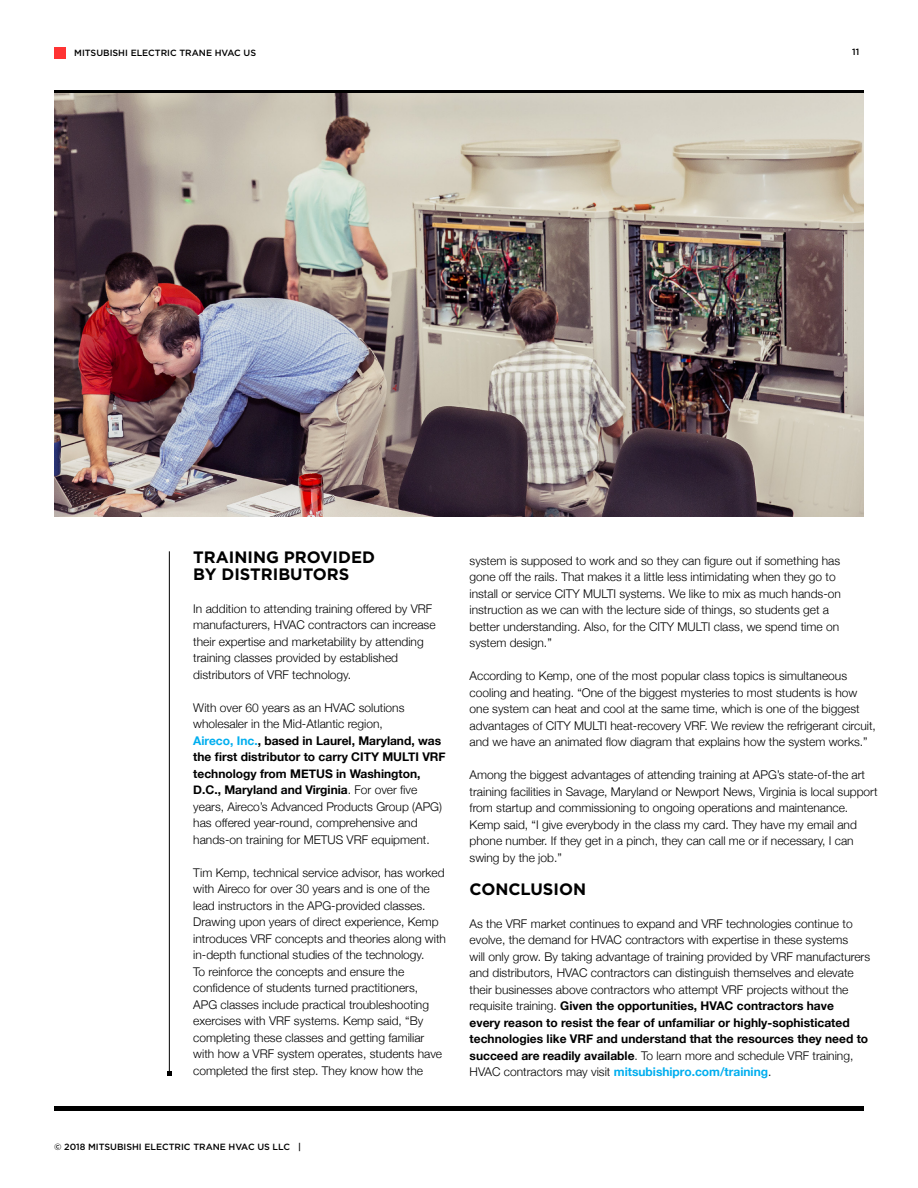
<style>
.page{position:relative;width:918px;height:1188px;background:#fff}
.page>*{position:absolute;margin:0;border:0;box-sizing:border-box;transform-origin:0 0}
.t1{font:700 16.5px/16.5px "Gotham HTF";color:#000}
.t2{font:300 12px/16.5px "Helvetica Neue";color:#000}
.t3{font:500 9px "Gotham HTF";color:#000}
.s1{font-weight:700;color:#00aeef}
.s2{font-weight:700}
</style>
<div class="page">
<hr style="left:54px;top:1107px;width:810px;height:4px;background:#000">
<div style="left:54px;top:90px;width:810px;height:5px;background:#000"></div>
<div style="left:54px;top:47px;width:11px;height:11px;background:#f33"></div>
<img style="left:54px;top:93px;width:810px;height:423px">
<hr style="left:169px;top:551px;width:1px;height:525px;background:#000">
<svg style="left:167px;top:1071px;width:4px;height:4px"></svg>
<p class="t3" style="left:74px;top:48px;width:183px">MITSUBISHI ELECTRIC TRANE HVAC US</p>
<p class="t3" style="left:852px;top:46px;width:9px">11</p>
<h1 class="t1" style="left:193px;top:549px;width:183px">TRAINING PROVIDED<br>BY DISTRIBUTORS</h1>
<p class="t2" style="left:193px;top:600px;width:244px">In addition to attending training offered by VRF manufacturers, HVAC contractors can increase their expertise and marketability by attending training classes provided by established distributors of VRF technology.</p>
<p class="t2" style="left:193px;top:699px;width:254px">With over 60 years as an HVAC solutions wholesaler in the Mid-Atlantic region,<br><span class="s1">Aireco, Inc.</span><span class="s2">, based in Laurel, Maryland, was the first distributor to carry CITY MULTI VRF technology from METUS in Washington, D.C., Maryland and Virginia</span>. For over five years, Aireco’s Advanced Products Group (APG) has offered year-round, comprehensive and hands-on training for METUS VRF equipment.</p>
<p class="t2" style="left:193px;top:864px;width:254px">Tim Kemp, technical service advisor, has worked with Aireco for over 30 years and is one of the lead instructors in the APG-provided classes.<br>Drawing upon years of direct experience, Kemp introduces VRF concepts and theories along with in-depth functional studies of the technology.<br>To reinforce the concepts and ensure the confidence of students turned practitioners,<br>APG classes include practical troubleshooting exercises with VRF systems. Kemp said, “By completing these classes and getting familiar with how a VRF system operates, students have completed the first step. They know how the</p>
<p class="t2" style="left:470px;top:552px;width:373px">system is supposed to work and so they can figure out if something has gone off the rails. That makes it a little less intimidating when they go to install or service CITY MULTI systems. We like to mix as much hands-on instruction as we can with the lecture side of things, so students get a better understanding. Also, for the CITY MULTI class, we spend time on system design.”</p>
<p class="t2" style="left:470px;top:667px;width:408px">According to Kemp, one of the most popular class topics is simultaneous cooling and heating. “One of the biggest mysteries to most students is how one system can heat and cool at the same time, which is one of the biggest advantages of CITY MULTI heat-recovery VRF. We review the refrigerant circuit, and we have an animated flow diagram that explains how the system works.”</p>
<p class="t2" style="left:470px;top:766px;width:410px">Among the biggest advantages of attending training at APG’s state-of-the art training facilities in Savage, Maryland or Newport News, Virginia is local support from startup and commissioning to ongoing operations and maintenance.<br>Kemp said, “I give everybody in the class my card. They have my email and phone number. If they get in a pinch, they can call me or if necessary, I can swing by the job.”</p>
<h1 class="t1" style="left:470px;top:880px;width:118px">CONCLUSION</h1>
<p class="t2" style="left:470px;top:915px;width:402px">As the VRF market continues to expand and VRF technologies continue to evolve, the demand for HVAC contractors with expertise in these systems<br>will only grow. By taking advantage of training provided by VRF manufacturers and distributors, HVAC contractors can distinguish themselves and elevate their businesses above contractors who attempt VRF projects without the requisite training. <span class="s2">Given the opportunities, HVAC contractors have<br>every reason to resist the fear of unfamiliar or highly-sophisticated technologies like VRF and understand that the resources they need to succeed are readily available</span>. To learn more and schedule VRF training, HVAC contractors may visit <span class="s1">mitsubishipro.com/training</span>.</p>
<p class="t3" style="left:54px;top:1141px;width:249px">© 2018 MITSUBISHI ELECTRIC TRANE HVAC US LLC |</p>
</div>
